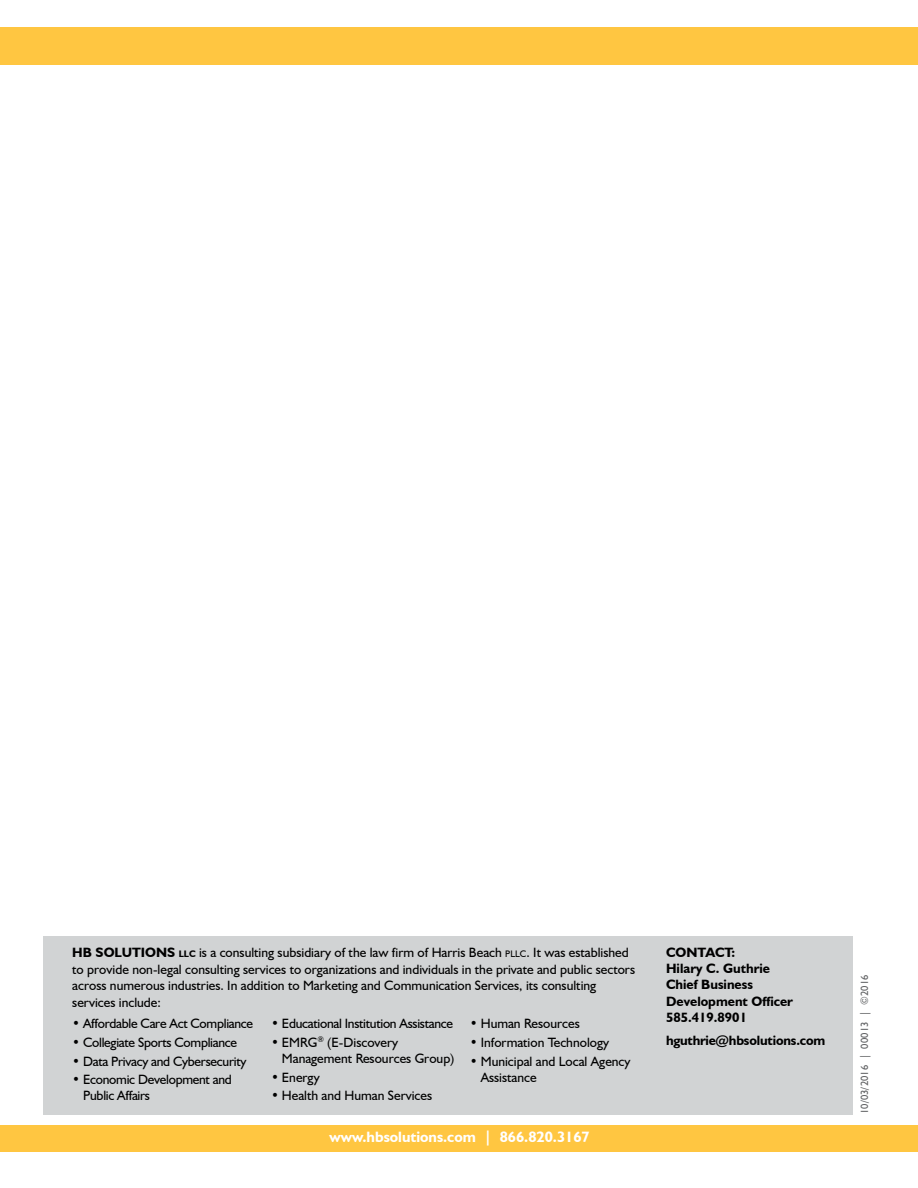
<style>
.page{position:relative;width:918px;height:1188px;background:#fff}
.page>*{position:absolute;margin:0;border:0;box-sizing:border-box;transform-origin:0 0}
.t1{font:700 15px "Humanist 521 BT";color:#fff}
.t2{font:13.5px/16.5px "Humanist 521 BT";color:#000}
.t3{font:13.5px/16.2px "Humanist 521 BT";letter-spacing:-.02em;color:#000}
.t4{font:700 13.5px/16.2px "Humanist 521 BT";color:#000}
.t5{font:10.5px "Humanist 521 BT";letter-spacing:.01em;color:#636466}
.s1{font-weight:700}
.s2{font-weight:700;font-size:9.45px}
.s3{font-size:9.45px}
</style>
<div class="page">
<div style="left:43px;top:936px;width:810px;height:179px;background:#d1d3d4"></div>
<div style="left:0;top:27px;width:918px;height:37px;background:#ffc641"></div>
<div style="left:0;top:1125px;width:918px;height:26px;background:#ffc641"></div>
<p class="t2" style="left:72px;top:944px;width:564px"><span class="s1">HB SOLUTIONS</span> <span class="s2">llc</span> is a consulting subsidiary of the law firm of Harris Beach <span class="s3">pllc</span>. It was established to provide non-legal consulting services to organizations and individuals in the private and public sectors across numerous industries. In addition to Marketing and Communication Services, its consulting services include:</p>
<p class="t3" style="left:72px;top:1015px;width:182px">• Affordable Care Act Compliance</p>
<p class="t3" style="left:72px;top:1034px;width:166px">• Collegiate Sports Compliance</p>
<p class="t3" style="left:72px;top:1053px;width:176px">• Data Privacy and Cybersecurity</p>
<p class="t3" style="left:83px;top:1071px;width:150px;text-indent:-11px">• Economic Development and<br>Public Affairs</p>
<p class="t3" style="left:271px;top:1015px;width:183px">• Educational Institution Assistance</p>
<p class="t2" style="left:282px;top:1034px;width:174px;text-indent:-11px">• EMRG<sup>®</sup> (E-Discovery<br>Management Resources Group)</p>
<p class="t2" style="left:271px;top:1069px;width:50px">• Energy</p>
<p class="t2" style="left:271px;top:1087px;width:163px">• Health and Human Services</p>
<p class="t2" style="left:470px;top:1015px;width:111px">• Human Resources</p>
<p class="t2" style="left:470px;top:1034px;width:141px">• Information Technology</p>
<p class="t2" style="left:481px;top:1053px;width:151px;text-indent:-11px">• Municipal and Local Agency<br>Assistance</p>
<p class="t1" style="left:329px;top:1128px;width:262px">www.hbsolutions.com | 866.820.3167</p>
<p class="t4" style="left:666px;top:944px;width:20px">Contact</p>
<p class="t4" style="left:666px;top:944px;width:128px;text-indent:65px">:<br>Hilary C. Guthrie<br>Chief Business<br>Development Officer<br>585.419.8901</p>
<p class="t4" style="left:666px;top:1032px;width:161px">hguthrie@hbsolutions.com</p>
<p class="t5" style="left:858px;top:1114px;width:141px;rotate:-90deg">10/03/2016 | 00013 | ©2016</p>
</div>
